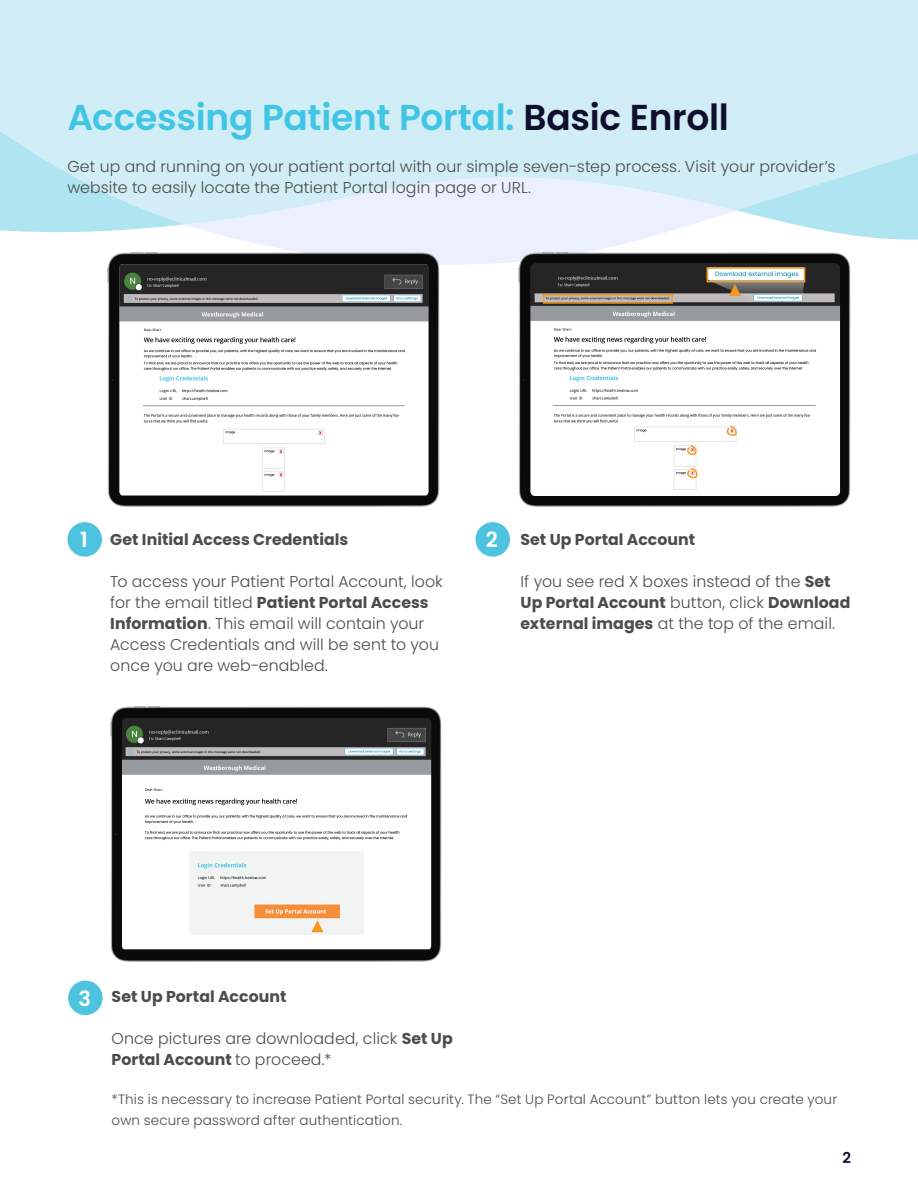
<style>
.page{position:relative;width:918px;height:1188px;background:#fff}
.page>*{position:absolute;margin:0;border:0;box-sizing:border-box;transform-origin:0 0}
.t1{font:600 36px "Poppins";letter-spacing:-.005em;color:#41c5e5}
.t2{font:600 21px "Poppins";color:#fff}
.t3{font:300 15.75px/21px "Poppins";letter-spacing:.005em;color:#4b4c4d}
.t4{font:700 15.75px "Poppins";letter-spacing:.005em;color:#4b4c4d}
.t5{font:600 15px "Poppins";color:#100e2d}
.t6{font:300 13.5px/21px "Poppins";letter-spacing:.01em;color:#4b4c4d}
.s1{color:#100e2d}
.s2{font-weight:700}
.s3{font-weight:600;font-size:21px;color:#fff}
</style>
<div class="page">
<svg style="left:0;top:224px;width:918px;height:41px"></svg>
<img style="left:107px;top:251px;width:333px;height:256px">
<img style="left:518px;top:251px;width:334px;height:256px">
<img style="left:110px;top:706px;width:332px;height:256px">
<img style="left:119px;top:264px;width:310px;height:232px">
<img style="left:530px;top:264px;width:310px;height:232px">
<img style="left:122px;top:718px;width:309px;height:231px">
<div style="left:476px;top:522px;width:34px;height:35px;background:#4ec3e0;border-radius:50%"></div>
<div style="left:68px;top:522px;width:34px;height:35px;background:#4ec3e0;border-radius:50%"></div>
<div style="left:68px;top:981px;width:35px;height:34px;background:#4ec3e0;border-radius:50%"></div>
<div style="left:706px;top:267px;width:99px;height:15px;border:2px solid #f7981d"></div>
<div style="left:543px;top:294px;width:130px;height:10px;border:2px solid #f7981d"></div>
<svg style="left:724px;top:425px;width:13px;height:13px"></svg>
<svg style="left:685px;top:444px;width:12px;height:12px"></svg>
<svg style="left:685px;top:467px;width:13px;height:13px"></svg>
<svg style="left:729px;top:284px;width:12px;height:12px"></svg>
<svg style="left:311px;top:920px;width:12px;height:12px"></svg>
<h1 class="t1" style="left:68px;top:97px;width:663px">Accessing Patient Portal: <span class="s1">Basic Enroll</span></h1>
<p class="t3" style="left:68px;top:156px;width:770px">Get up and running on your patient portal with our simple seven-step process. Visit your provider’s website to easily locate the Patient Portal login page or URL.</p>
<h2 class="t2" style="left:80px;top:528px;width:9px">1</h2>
<h2 class="t2" style="left:486px;top:528px;width:14px">2</h2>
<p class="t4" style="left:110px;top:530px;width:240px">Get Initial Access Credentials</p>
<p class="t3" style="left:110px;top:571px;width:334px">To access your Patient Portal Account, look for the email titled <span class="s2">Patient Portal Access Information</span>. This email will contain your Access Credentials and will be sent to you once you are web-enabled.</p>
<p class="t4" style="left:520px;top:530px;width:176px">Set Up Portal Account</p>
<p class="t3" style="left:520px;top:571px;width:332px">If you see red X boxes instead of the <span class="s2">Set<br>Up Portal Account</span> button, click <span class="s2">Download external images</span> at the top of the email.</p>
<p class="t4" style="left:78px;top:987px;width:210px"><span class="s3">3</span> Set Up Portal Account</p>
<p class="t3" style="left:112px;top:1028px;width:343px">Once pictures are downloaded, click <span class="s2">Set Up<br>Portal Account</span> to proceed.*</p>
<p class="t6" style="left:112px;top:1088px;width:727px">*This is necessary to increase Patient Portal security. The “Set Up Portal Account” button lets you create your own secure password after authentication.</p>
<p class="t5" style="left:842px;top:1149px;width:10px">2</p>
</div>
